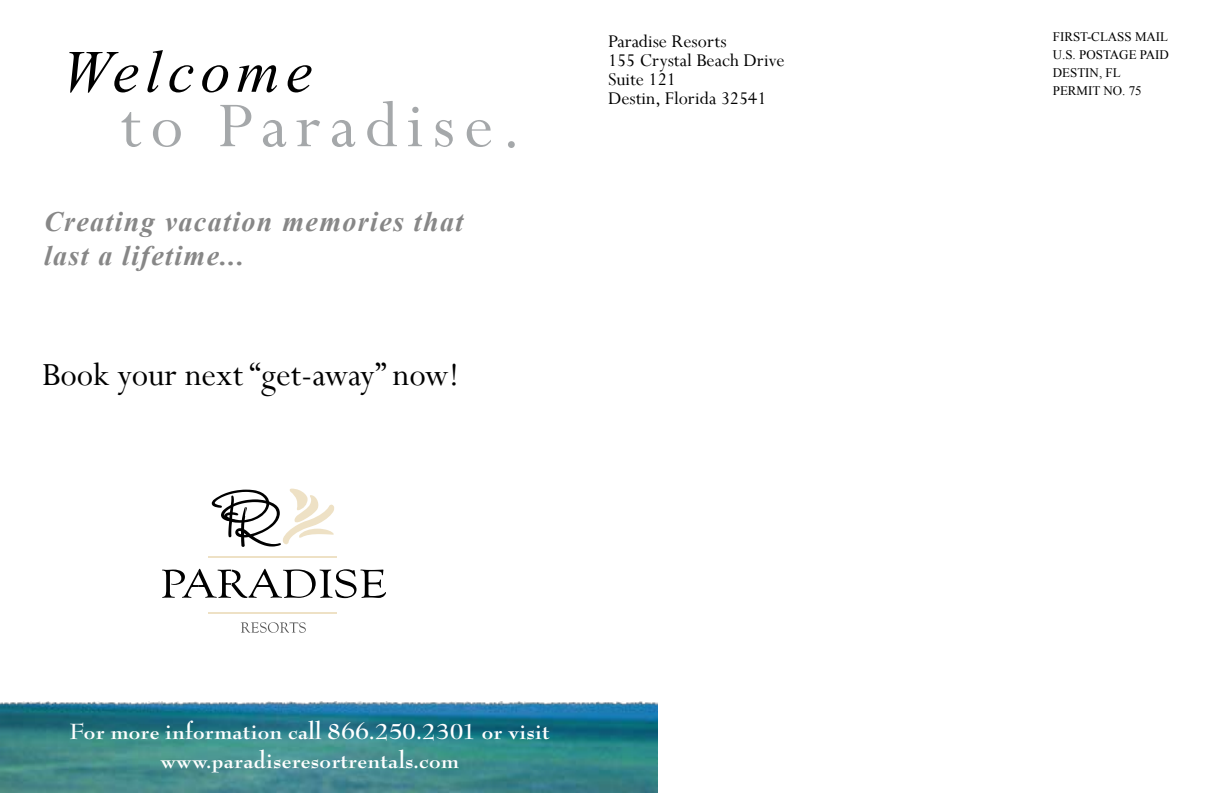
<style>
.page{position:relative;width:1224px;height:793px;background:#fff}
.page>*{position:absolute;margin:0;border:0;box-sizing:border-box;transform-origin:0 0}
.t1{font:72px "Perpetua";letter-spacing:.125em;color:#a5a8aa}
.t2{font:italic 60px "Times New Roman";letter-spacing:.1em;color:#000}
.t3{font:36px "Perpetua";color:#000}
.t4{font:italic 700 28px/34px "Times New Roman";letter-spacing:.05em;color:#878787}
.t5{font:700 24px/28.8px "Bernhard Modern Std";letter-spacing:.01em;color:#fff;text-align:center}
.t6{font:20px/19px "Perpetua";color:#000}
.t7{font:13px/18px "Times New Roman";color:#000}
</style>
<div class="page">
<hr style="left:209px;top:556px;width:128px;height:1px;background:#eee1c5">
<hr style="left:209px;top:611px;width:128px;height:2px;background:#eee1c5">
<svg style="left:162px;top:568px;width:224px;height:29px"></svg>
<svg style="left:241px;top:622px;width:65px;height:10px"></svg>
<svg style="left:212px;top:488px;width:122px;height:58px"></svg>
<img style="left:0;top:701px;width:658px;height:91px">
<h2 class="t2" style="left:62px;top:30px;width:252px">Welcome</h2>
<h1 class="t1" style="left:120px;top:80px;width:403px">to Paradise.</h1>
<p class="t4" style="left:44px;top:204px;width:421px">Creating vacation memories that last a lifetime...</p>
<h3 class="t3" style="left:42px;top:352px;width:419px">Book your next “get-away” now!</h3>
<p class="t6" style="left:608px;top:31px;width:178px">Paradise Resorts<br>155 Crystal Beach Drive<br>Suite 121</p>
<p class="t6" style="left:608px;top:88px;width:160px">Destin, Florida 32541</p>
<p class="t5" style="left:70px;top:716px;width:481px">For more information call 866.250.2301 or visit www.paradiseresortrentals.com</p>
<p class="t7" style="left:1053px;top:27px;width:118px">FIRST-CLASS MAIL<br>U.S. POSTAGE PAID<br>DESTIN, FL<br>PERMIT NO. 75</p>
</div>
